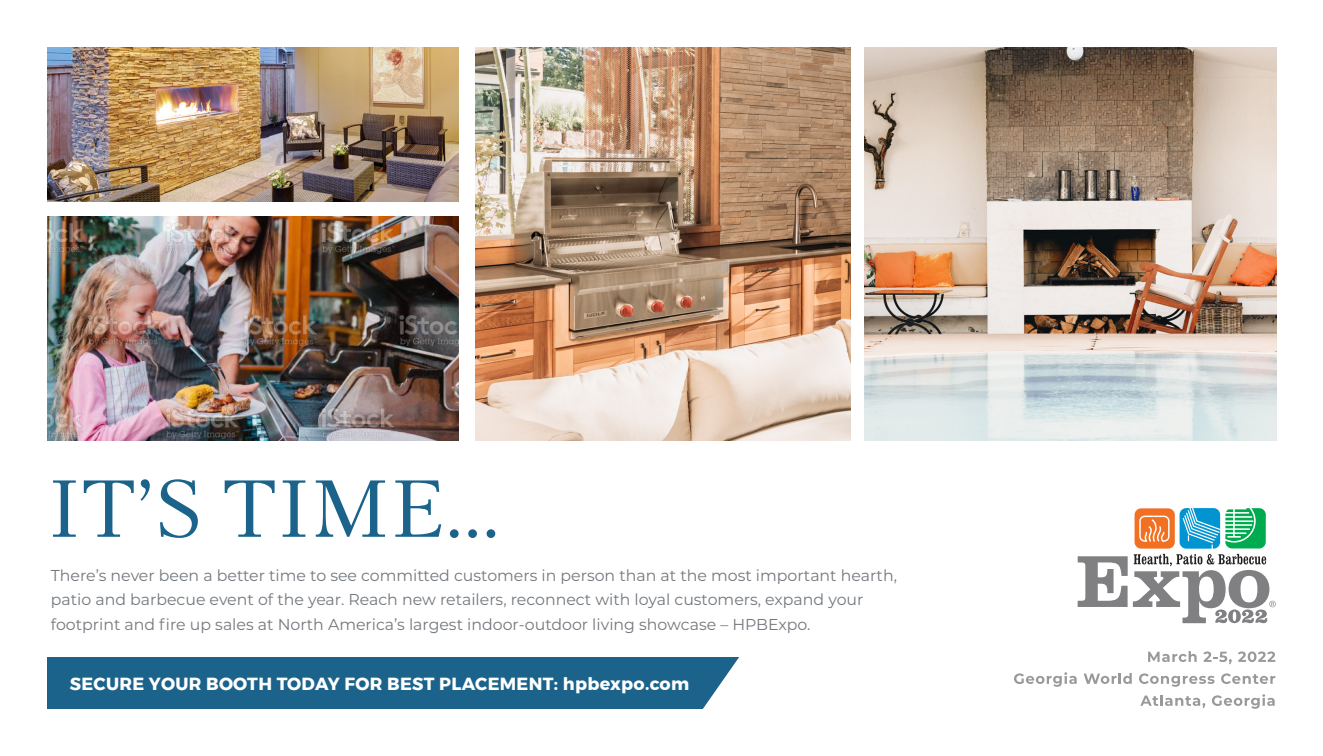
<style>
.page{position:relative;width:1323px;height:756px;background:#fff}
.page>*{position:absolute;margin:0;border:0;box-sizing:border-box;transform-origin:0 0}
.t1{font:80.5px "Petersburg";letter-spacing:.01em;color:#1b638b}
.t2{font:700 17.5px "Montserrat";letter-spacing:.02em;color:#fff}
.t3{font:15.75px/24.5px "Montserrat";color:#73787d}
</style>
<div class="page">
<svg style="left:1078px;top:508px;width:198px;height:115px"></svg>
<svg style="left:1148px;top:651px;width:49px;height:11px"></svg>
<svg style="left:1203px;top:651px;width:29px;height:13px"></svg>
<svg style="left:1238px;top:651px;width:37px;height:11px"></svg>
<svg style="left:1014px;top:672px;width:63px;height:15px"></svg>
<svg style="left:1084px;top:673px;width:48px;height:11px"></svg>
<svg style="left:1139px;top:673px;width:76px;height:14px"></svg>
<svg style="left:1221px;top:673px;width:54px;height:11px"></svg>
<svg style="left:1140px;top:695px;width:65px;height:13px"></svg>
<svg style="left:1212px;top:694px;width:63px;height:15px"></svg>
<img style="left:47px;top:216px;width:412px;height:225px">
<img style="left:47px;top:47px;width:412px;height:155px">
<img style="left:865px;top:47px;width:411px;height:394px">
<img style="left:476px;top:47px;width:374px;height:394px">
<div style="left:47px;top:658px;width:708px;height:51px;background:#1b638b"></div>
<svg style="left:690px;top:657px;width:65px;height:52px"></svg>
<p class="t1" style="left:48px;top:455px;width:454px">IT’S TIME...</p>
<p class="t3" style="left:51px;top:563px;width:848px">There’s never been a better time to see committed customers in person than at the most important hearth, patio and barbecue event of the year. Reach new retailers, reconnect with loyal customers, expand your footprint and fire up sales at North America’s largest indoor-outdoor living showcase – HPBExpo.</p>
<p class="t2" style="left:70px;top:670px;width:621px">SECURE YOUR BOOTH TODAY FOR BEST PLACEMENT: hpbexpo.com</p>
</div>
